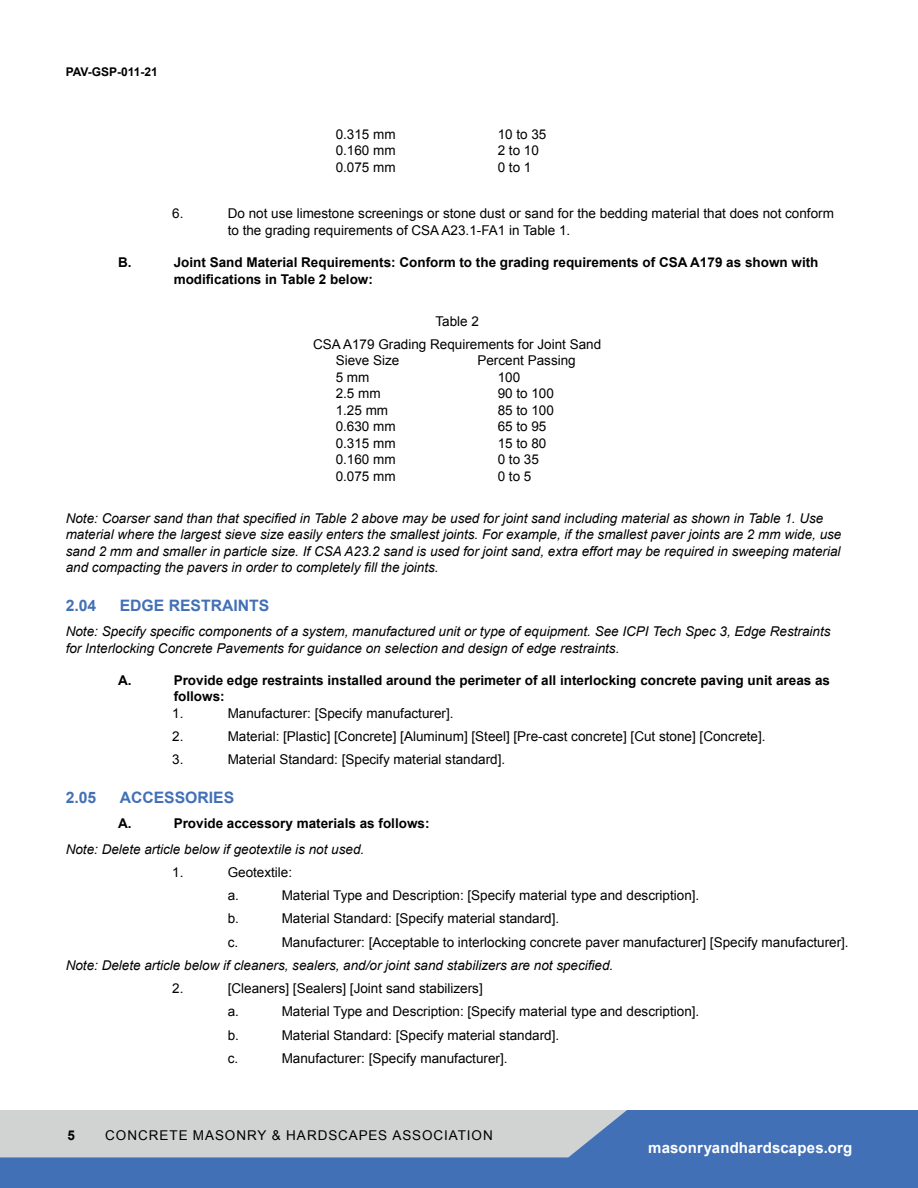
<style>
.page{position:relative;width:918px;height:1188px;background:#fff}
.page>*{position:absolute;margin:0;border:0;box-sizing:border-box;transform-origin:0 0}
.t1{font:700 15.75px "Arial";color:#4270b7}
.t2{font:700 15px "Arial";letter-spacing:.01em;color:#fff}
.t3{font:13.5px/23.2px "Arial";color:#000}
.t4{font:italic 13.5px/16.5px "Arial";color:#000}
.t5{font:700 13.5px/16.5px "Arial";color:#000}
.t6{font:13.5px "Arial";letter-spacing:.07em;color:#000}
.t7{font:700 12px "Arial";color:#000}
</style>
<div class="page">
<svg style="left:0;top:1110px;width:918px;height:78px;background:#7b97c1"></svg>
<p class="t7" style="left:66px;top:64px;width:94px">PAV-GSP-011-21</p>
<p class="t3" style="left:336px;top:123px;width:62px">0.315 mm</p>
<p class="t3" style="left:498px;top:123px;width:50px">10 to 35</p>
<p class="t3" style="left:336px;top:139px;width:62px">0.160 mm</p>
<p class="t3" style="left:498px;top:139px;width:43px">2 to 10</p>
<p class="t3" style="left:336px;top:156px;width:62px">0.075 mm</p>
<p class="t3" style="left:498px;top:156px;width:35px">0 to 1</p>
<p class="t3" style="left:172px;top:202px;width:13px">6.</p>
<p class="t3" style="left:228px;top:206px;width:608px;line-height:16.5px">Do not use limestone screenings or stone dust or sand for the bedding material that does not conform to the grading requirements of CSA A23.1-FA1 in Table 1.</p>
<p class="t5" style="left:118px;top:255px;width:15px">B.</p>
<p class="t5" style="left:174px;top:255px;width:646px">Joint Sand Material Requirements: Conform to the grading requirements of CSA A179 as shown with modifications in Table 2 below:</p>
<p class="t3" style="left:313px;top:309px;width:290px;text-align:center">Table 2<br>CSA A179 Grading Requirements for Joint Sand</p>
<p class="t3" style="left:336px;top:349px;width:65px">Sieve Size</p>
<p class="t3" style="left:477px;top:349px;width:100px">Percent Passing</p>
<p class="t3" style="left:336px;top:366px;width:35px">5 mm</p>
<p class="t3" style="left:498px;top:366px;width:24px">100</p>
<p class="t3" style="left:336px;top:382px;width:47px">2.5 mm</p>
<p class="t3" style="left:498px;top:382px;width:58px">90 to 100</p>
<p class="t3" style="left:336px;top:399px;width:54px">1.25 mm</p>
<p class="t3" style="left:498px;top:399px;width:58px">85 to 100</p>
<p class="t3" style="left:336px;top:415px;width:62px">0.630 mm</p>
<p class="t3" style="left:498px;top:415px;width:50px">65 to 95</p>
<p class="t3" style="left:336px;top:432px;width:62px">0.315 mm</p>
<p class="t3" style="left:498px;top:432px;width:50px">15 to 80</p>
<p class="t3" style="left:336px;top:448px;width:62px">0.160 mm</p>
<p class="t3" style="left:498px;top:448px;width:43px">0 to 35</p>
<p class="t3" style="left:336px;top:465px;width:62px">0.075 mm</p>
<p class="t3" style="left:498px;top:465px;width:35px">0 to 5</p>
<p class="t4" style="left:66px;top:510px;width:777px">Note: Coarser sand than that specified in Table 2 above may be used for joint sand including material as shown in Table 1. Use material where the largest sieve size easily enters the smallest joints. For example, if the smallest paver joints are 2 mm wide, use sand 2 mm and smaller in particle size. If CSA A23.2 sand is used for joint sand, extra effort may be required in sweeping material and compacting the pavers in order to completely fill the joints.</p>
<p class="t1" style="left:66px;top:595px;width:32px">2.04</p>
<p class="t1" style="left:120px;top:595px;width:151px">EDGE RESTRAINTS</p>
<p class="t4" style="left:66px;top:623px;width:766px">Note: Specify specific components of a system, manufactured unit or type of equipment. See ICPI Tech Spec 3, Edge Restraints for Interlocking Concrete Pavements for guidance on selection and design of edge restraints.</p>
<p class="t5" style="left:118px;top:672px;width:15px">A.</p>
<p class="t5" style="left:174px;top:672px;width:658px">Provide edge restraints installed around the perimeter of all interlocking concrete paving unit areas as follows:</p>
<p class="t3" style="left:172px;top:702px;width:13px">1.</p>
<p class="t3" style="left:228px;top:702px;width:227px">Manufacturer: [Specify manufacturer].</p>
<p class="t3" style="left:172px;top:725px;width:13px">2.</p>
<p class="t3" style="left:228px;top:725px;width:539px">Material: [Plastic] [Concrete] [Aluminum] [Steel] [Pre-cast concrete] [Cut stone] [Concrete].</p>
<p class="t3" style="left:172px;top:748px;width:13px">3.</p>
<p class="t3" style="left:228px;top:748px;width:279px">Material Standard: [Specify material standard].</p>
<p class="t1" style="left:66px;top:787px;width:32px">2.05</p>
<p class="t1" style="left:120px;top:787px;width:116px">ACCESSORIES</p>
<p class="t5" style="left:118px;top:816px;width:15px">A.</p>
<p class="t5" style="left:174px;top:816px;width:257px">Provide accessory materials as follows:</p>
<p class="t4" style="left:66px;top:841px;width:300px">Note: Delete article below if geotextile is not used.</p>
<p class="t3" style="left:172px;top:861px;width:13px">1.</p>
<p class="t3" style="left:228px;top:861px;width:66px">Geotextile: a.</p>
<p class="t3" style="left:282px;top:884px;width:419px">Material Type and Description: [Specify material type and description].</p>
<p class="t3" style="left:228px;top:907px;width:13px">b.</p>
<p class="t3" style="left:282px;top:907px;width:279px">Material Standard: [Specify material standard].</p>
<p class="t3" style="left:228px;top:930px;width:12px">c.</p>
<p class="t3" style="left:282px;top:930px;width:568px">Manufacturer: [Acceptable to interlocking concrete paver manufacturer] [Specify manufacturer].</p>
<p class="t4" style="left:66px;top:957px;width:549px">Note: Delete article below if cleaners, sealers, and/or joint sand stabilizers are not specified.</p>
<p class="t3" style="left:172px;top:977px;width:13px">2.</p>
<p class="t3" style="left:228px;top:977px;width:257px">[Cleaners] [Sealers] [Joint sand stabilizers] a.</p>
<p class="t3" style="left:282px;top:1000px;width:419px">Material Type and Description: [Specify material type and description].</p>
<p class="t3" style="left:228px;top:1023px;width:13px">b.</p>
<p class="t3" style="left:282px;top:1023px;width:279px">Material Standard: [Specify material standard].</p>
<p class="t3" style="left:228px;top:1047px;width:12px">c.</p>
<p class="t3" style="left:282px;top:1047px;width:227px">Manufacturer: [Specify manufacturer].</p>
<p class="t5" style="left:68px;top:1127px;width:9px">5</p>
<p class="t6" style="left:105px;top:1126px;width:389px">CONCRETE MASONRY &amp; HARDSCAPES ASSOCIATION</p>
<p class="t2" style="left:648px;top:1138px;width:206px">masonryandhardscapes.org</p>
</div>
